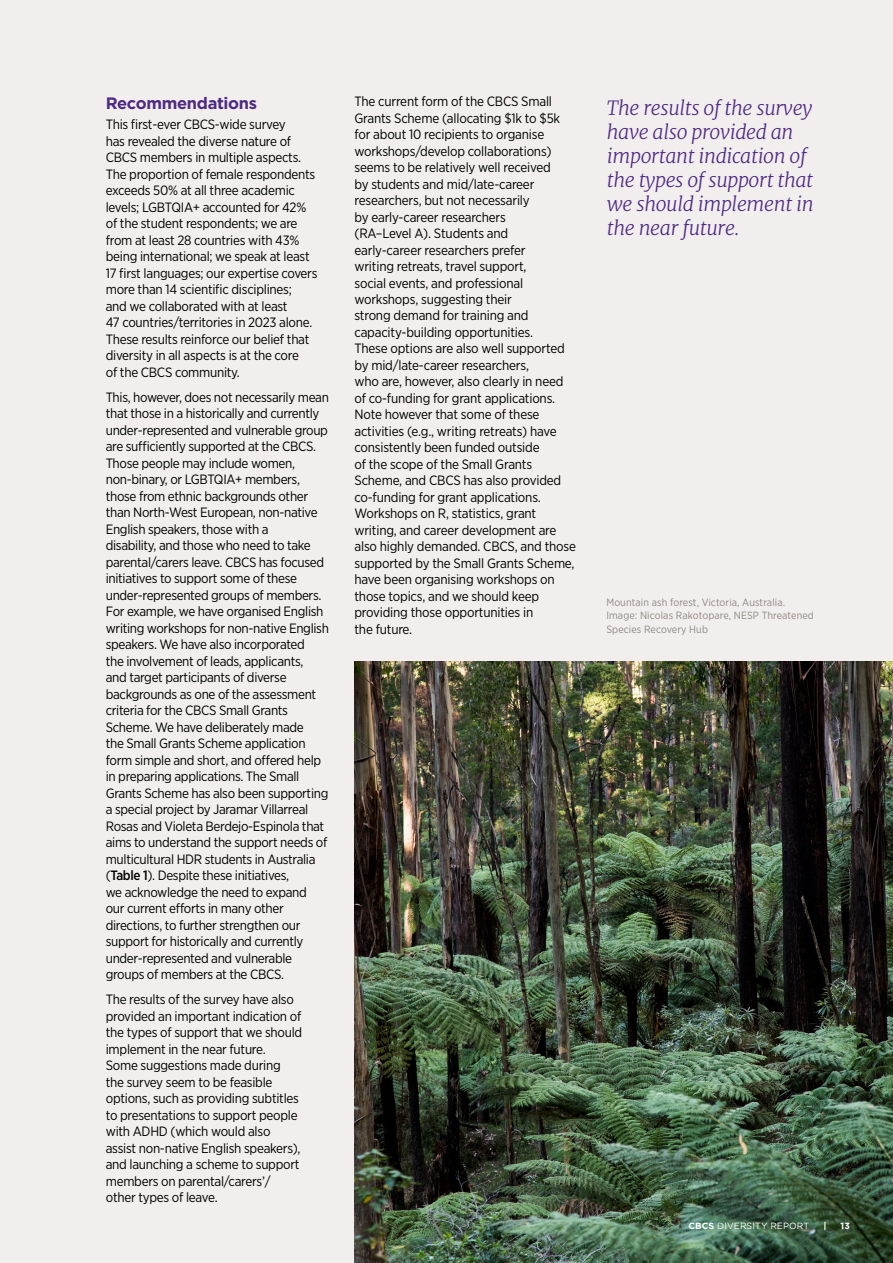
<style>
.page{position:relative;width:893px;height:1263px;background:#f1eeed}
.page>*{position:absolute;margin:0;border:0;box-sizing:border-box;transform-origin:0 0}
.t1{font:italic 300 19.5px/24px "Merriweather";letter-spacing:-.02em;color:#4f2a84}
.t2{font:700 16.5px "Gotham";letter-spacing:-.02em;color:#4f2a84}
.t3{font:13.5px/16.5px "Gotham Narrow";letter-spacing:-.02em;color:#000}
.t4{font:10.5px/13.5px "Gotham Narrow";letter-spacing:.01em;color:#938884}
.t5{font:9px "Gotham";letter-spacing:.01em;color:#fff}
.t6{font:700 9px "Gotham";color:#fff}
.s1{font-weight:500}
.s2{font-weight:700}
</style>
<div class="page">
<img style="left:354px;top:661px;width:539px;height:602px">
<p class="t2" style="left:106px;top:92px;width:153px">Recommendations</p>
<p class="t3" style="left:106px;top:116px;width:213px">This first-ever CBCS-wide survey<br>has revealed the diverse nature of CBCS members in multiple aspects.<br>The proportion of female respondents exceeds 50% at all three academic levels; LGBTQIA+ accounted for 42% of the student respondents; we are from at least 28 countries with 43% being international; we speak at least 17 first languages; our expertise covers more than 14 scientific disciplines;<br>and we collaborated with at least<br>47 countries/territories in 2023 alone.<br>These results reinforce our belief that diversity in all aspects is at the core<br>of the CBCS community.</p>
<p class="t3" style="left:106px;top:389px;width:225px">This, however, does not necessarily mean that those in a historically and currently under-represented and vulnerable group are sufficiently supported at the CBCS.<br>Those people may include women, non-binary, or LGBTQIA+ members, those from ethnic backgrounds other than North-West European, non-native English speakers, those with a<br>disability, and those who need to take parental/carers leave. CBCS has focused initiatives to support some of these under-represented groups of members.<br>For example, we have organised English writing workshops for non-native English speakers. We have also incorporated<br>the involvement of leads, applicants,<br>and target participants of diverse backgrounds as one of the assessment criteria for the CBCS Small Grants Scheme. We have deliberately made<br>the Small Grants Scheme application form simple and short, and offered help in preparing applications. The Small Grants Scheme has also been supporting a special project by Jaramar Villarreal Rosas and Violeta Berdejo-Espinola that aims to understand the support needs of multicultural HDR students in Australia (<span class="s1">Table 1</span>). Despite these initiatives,<br>we acknowledge the need to expand our current efforts in many other directions, to further strengthen our support for historically and currently under-represented and vulnerable groups of members at the CBCS.</p>
<p class="t3" style="left:106px;top:991px;width:198px">The results of the survey have also provided an important indication of the types of support that we should implement in the near future.<br>Some suggestions made during the survey seem to be feasible options, such as providing subtitles to presentations to support people with ADHD (which would also assist non-native English speakers), and launching a scheme to support members on parental/carers’/ other types of leave.</p>
<p class="t3" style="left:354px;top:93px;width:223px">The current form of the CBCS Small Grants Scheme (allocating $1k to $5k for about 10 recipients to organise workshops/develop collaborations) seems to be relatively well received<br>by students and mid/late-career researchers, but not necessarily<br>by early-career researchers<br>(RA–Level A). Students and early-career researchers prefer<br>writing retreats, travel support,<br>social events, and professional workshops, suggesting their<br>strong demand for training and capacity-building opportunities.<br>These options are also well supported by mid/late-career researchers,<br>who are, however, also clearly in need of co-funding for grant applications.<br>Note however that some of these activities (e.g., writing retreats) have consistently been funded outside<br>of the scope of the Small Grants Scheme, and CBCS has also provided co-funding for grant applications.<br>Workshops on R, statistics, grant writing, and career development are also highly demanded. CBCS, and those supported by the Small Grants Scheme, have been organising workshops on those topics, and we should keep providing those opportunities in<br>the future.</p>
<h1 class="t1" style="left:607px;top:96px;width:208px">The results of the survey have also provided an important indication of the types of support that we should implement in the near future.</h1>
<p class="t4" style="left:606px;top:595px;width:209px">Mountain ash forest, Victoria, Australia.<br>Image: Nicolas Rakotopare, NESP Threatened<br>Species Recovery Hub</p>
<p class="t5" style="left:688px;top:1220px;width:122px"><span class="s2">CBCS</span> DIVERSITY REPORT</p>
<p class="t6" style="left:823px;top:1219px;width:5px">|</p>
<p class="t6" style="left:840px;top:1219px;width:11px">13</p>
</div>
